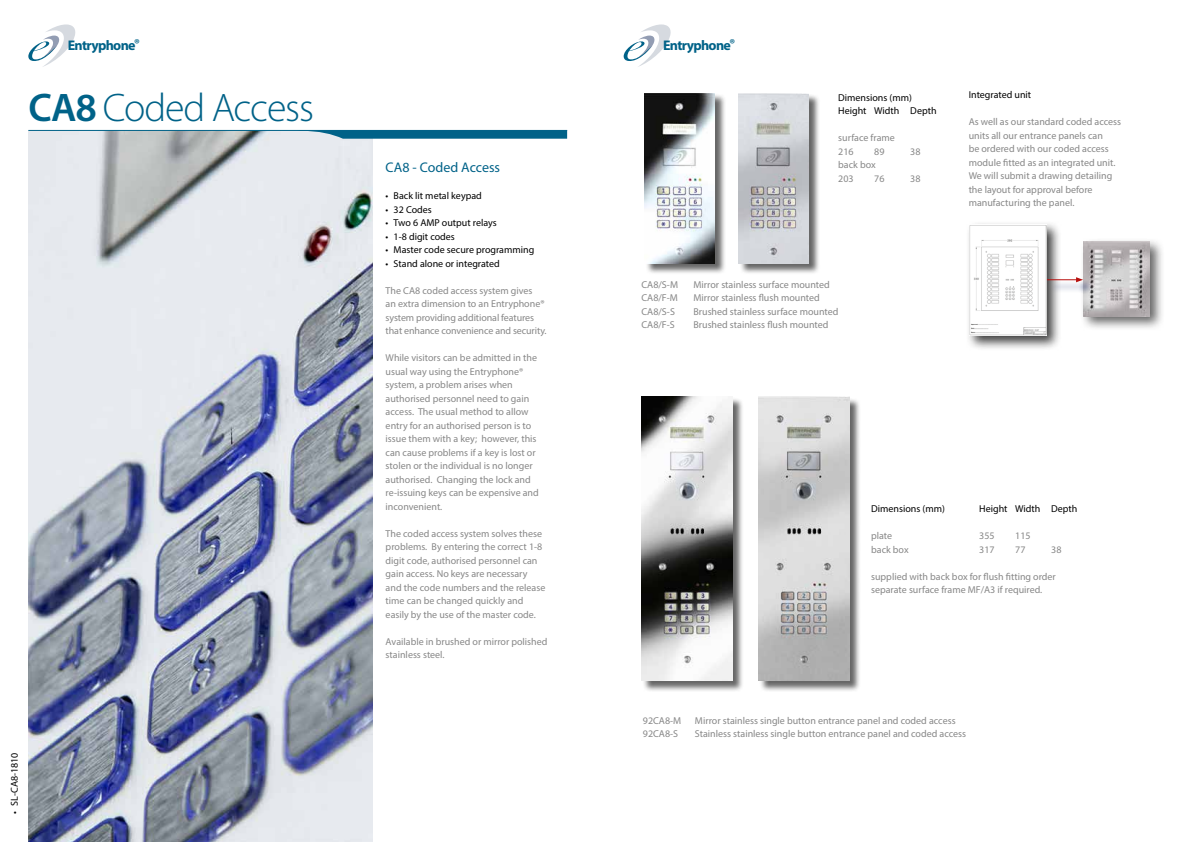
<style>
.page{position:relative;width:1191px;height:842px;background:#fff}
.page>*{position:absolute;margin:0;border:0;box-sizing:border-box;transform-origin:0 0}
.t1{font:300 40px "Myriad Pro";letter-spacing:-.03em;color:#006288}
.t2{font:700 14px "Myriad Pro";letter-spacing:-.05em;color:#006288}
.t3{font:14px "Myriad Pro";color:#006288}
.t4{font:10px/13.5px "Myriad Pro";color:#878787}
.t5{font:10px/13.5px "Myriad Pro";color:#000}
.s1{font-weight:600;font-size:13px}
.s2{font-weight:600}
</style>
<div class="page">
<img style="left:28px;top:131px;width:344px;height:711px">
<svg style="left:28px;top:24px;width:48px;height:43px"></svg>
<svg style="left:623px;top:24px;width:48px;height:43px"></svg>
<hr style="left:28px;top:130px;width:539px;height:1px;background:#006288">
<svg style="left:297px;top:130px;width:271px;height:9px;background:#217697"></svg>
<div style="left:965px;top:220px;width:97px;height:131px;background:#000;opacity:.75"></div>
<img style="left:969px;top:224px;width:77px;height:112px">
<div style="left:1080px;top:238px;width:85px;height:93px;background:#000;opacity:.61"></div>
<img style="left:1083px;top:242px;width:66px;height:74px">
<div style="left:1049px;top:279px;width:45px;height:15px;background:#273976;opacity:.75"></div>
<hr style="left:1047px;top:279px;width:30px;height:1px;background:#b70e0c">
<svg style="left:1076px;top:277px;width:7px;height:5px"></svg>
<div style="left:739px;top:94px;width:81px;height:181px;background:#000;opacity:.6"></div>
<img style="left:738px;top:93px;width:70px;height:170px">
<div style="left:645px;top:94px;width:81px;height:181px;background:#000;opacity:.6"></div>
<img style="left:644px;top:93px;width:70px;height:170px">
<div style="left:642px;top:397px;width:102px;height:295px;background:#000;opacity:.6"></div>
<img style="left:641px;top:397px;width:91px;height:283px">
<div style="left:759px;top:398px;width:102px;height:294px;background:#000;opacity:.6"></div>
<img style="left:758px;top:397px;width:91px;height:283px">
<h2 class="t2" style="left:68px;top:36px;width:74px">Entryphone<span class="s1">®</span></h2>
<h2 class="t2" style="left:663px;top:36px;width:74px">Entryphone<span class="s1">®</span></h2>
<h1 class="t1" style="left:28px;top:85px;width:287px"><span class="s2">CA8</span> Coded Access</h1>
<h2 class="t3" style="left:386px;top:159px;width:116px">CA8 - Coded Access</h2>
<p class="t5" style="left:386px;top:189px;width:98px">• Back lit metal keypad</p>
<p class="t5" style="left:386px;top:202px;width:48px">• 32 Codes</p>
<p class="t5" style="left:386px;top:216px;width:113px">• Two 6 AMP output relays</p>
<p class="t5" style="left:386px;top:229px;width:71px">• 1-8 digit codes</p>
<p class="t5" style="left:386px;top:243px;width:150px">• Master code secure programming</p>
<p class="t5" style="left:386px;top:256px;width:116px">• Stand alone or integrated</p>
<p class="t4" style="left:386px;top:283px;width:162px">The CA8 coded access system gives<br>an extra dimension to an Entryphone® system providing additional features that enhance convenience and security.</p>
<p class="t4" style="left:386px;top:351px;width:155px">While visitors can be admitted in the usual way using the Entryphone® system, a problem arises when authorised personnel need to gain access. The usual method to allow entry for an authorised person is to issue them with a key; however, this can cause problems if a key is lost or stolen or the individual is no longer authorised. Changing the lock and re‑issuing keys can be expensive and inconvenient.</p>
<p class="t4" style="left:386px;top:526px;width:161px">The coded access system solves these problems. By entering the correct 1-8 digit code, authorised personnel can gain access. No keys are necessary and the code numbers and the release time can be changed quickly and easily by the use of the master code.</p>
<p class="t4" style="left:386px;top:634px;width:163px">Available in brushed or mirror polished stainless steel.</p>
<p class="t5" style="left:838px;top:90px;width:100px">Dimensions (mm)<br>Height Width Depth</p>
<p class="t4" style="left:838px;top:131px;width:58px">surface frame<br>216</p>
<p class="t4" style="left:874px;top:144px;width:12px">89</p>
<p class="t4" style="left:910px;top:144px;width:12px">38</p>
<p class="t4" style="left:838px;top:158px;width:39px">back box<br>203</p>
<p class="t4" style="left:874px;top:171px;width:12px">76</p>
<p class="t4" style="left:910px;top:171px;width:12px">38</p>
<p class="t4" style="left:641px;top:277px;width:38px">CA8/S-M</p>
<p class="t4" style="left:693px;top:277px;width:138px">Mirror stainless surface mounted</p>
<p class="t4" style="left:641px;top:291px;width:38px">CA8/F-M</p>
<p class="t4" style="left:693px;top:291px;width:128px">Mirror stainless flush mounted</p>
<p class="t4" style="left:641px;top:304px;width:35px">CA8/S-S</p>
<p class="t4" style="left:693px;top:304px;width:146px">Brushed stainless surface mounted</p>
<p class="t4" style="left:641px;top:318px;width:35px">CA8/F-S</p>
<p class="t4" style="left:693px;top:318px;width:136px">Brushed stainless flush mounted</p>
<p class="t5" style="left:968px;top:88px;width:64px">Integrated unit</p>
<p class="t4" style="left:968px;top:115px;width:154px">As well as our standard coded access units all our entrance panels can<br>be ordered with our coded access module fitted as an integrated unit.<br>We will submit a drawing detailing the layout for approval before manufacturing the panel.</p>
<p class="t5" style="left:871px;top:502px;width:75px">Dimensions (mm)</p>
<p class="t5" style="left:979px;top:502px;width:100px">Height Width Depth</p>
<p class="t4" style="left:871px;top:529px;width:23px">plate</p>
<p class="t4" style="left:979px;top:529px;width:17px">355</p>
<p class="t4" style="left:1015px;top:529px;width:17px">115</p>
<p class="t4" style="left:871px;top:543px;width:39px">back box</p>
<p class="t4" style="left:979px;top:543px;width:17px">317</p>
<p class="t4" style="left:1015px;top:543px;width:12px">77</p>
<p class="t4" style="left:1051px;top:543px;width:12px">38</p>
<p class="t4" style="left:871px;top:570px;width:186px">supplied with back box for flush fitting order separate surface frame MF/A3 if required.</p>
<p class="t5" style="left:7px;top:814px;width:63px;rotate:-90deg">• SL-CA8-1810</p>
<p class="t4" style="left:643px;top:714px;width:40px">92CA8-M</p>
<p class="t4" style="left:695px;top:714px;width:262px">Mirror stainless single button entrance panel and coded access</p>
<p class="t4" style="left:643px;top:727px;width:37px">92CA8-S</p>
<p class="t4" style="left:695px;top:727px;width:273px">Stainless stainless single button entrance panel and coded access</p>
</div>
